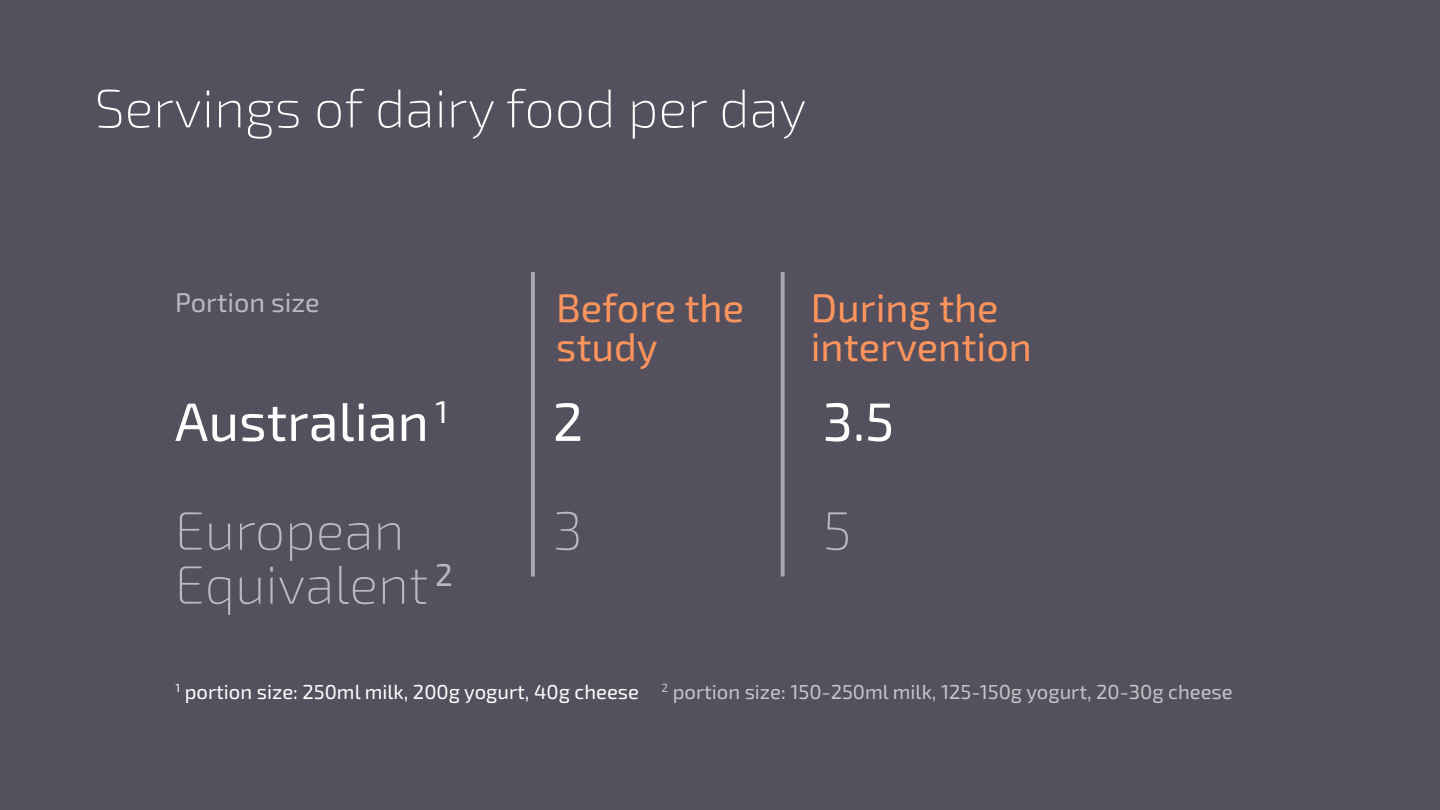
<style>
.page{position:relative;width:1440px;height:810px;background:#55505d}
.page>*{position:absolute;margin:0;border:0;box-sizing:border-box;transform-origin:0 0}
.t1{font:200 54px "Exo 2.0";color:#fff}
.t2{font:200 54px "Exo 2.0";color:#bbb9be}
.t3{font:54px "Exo 2.0";color:#fff}
.t4{font:39.75px/39px "Exo 2.0";color:#ff955c}
.t5{font:27px "Exo 2.0";color:#bbb9be}
.t6{font:20.25px "Exo 2.0";color:#c5c5c8}
.s1{color:#fff}
</style>
<div class="page">
<svg style="left:781px;top:272px;width:4px;height:305px"></svg>
<hr style="left:531px;top:272px;width:4px;height:305px;background:#aaa8ae">
<h1 class="t1" style="left:95px;top:78px;width:713px">Servings of dairy food per day</h1>
<h3 class="t5" style="left:175px;top:286px;width:146px">Portion size</h3>
<h2 class="t4" style="left:556px;top:290px;width:189px">Before the study</h2>
<h2 class="t4" style="left:811px;top:290px;width:223px">During the intervention</h2>
<h1 class="t3" style="left:175px;top:390px;width:275px">Australian <sup>1</sup></h1>
<h1 class="t3" style="left:553px;top:390px;width:32px">2</h1>
<h1 class="t3" style="left:823px;top:390px;width:73px">3.5</h1>
<h1 class="t2" style="left:175px;top:500px;width:231px">European</h1>
<h1 class="t2" style="left:553px;top:500px;width:31px">3</h1>
<h1 class="t2" style="left:823px;top:500px;width:30px">5</h1>
<h1 class="t2" style="left:175px;top:554px;width:279px">Equivalent <sup>2</sup></h1>
<p class="t6" style="left:176px;top:680px;width:1059px"><sup>1</sup> <span class="s1">portion size: 250ml milk, 200g yogurt, 40g cheese</span> <sup>2</sup> portion size: 150-250ml milk, 125-150g yogurt, 20-30g cheese</p>
</div>
